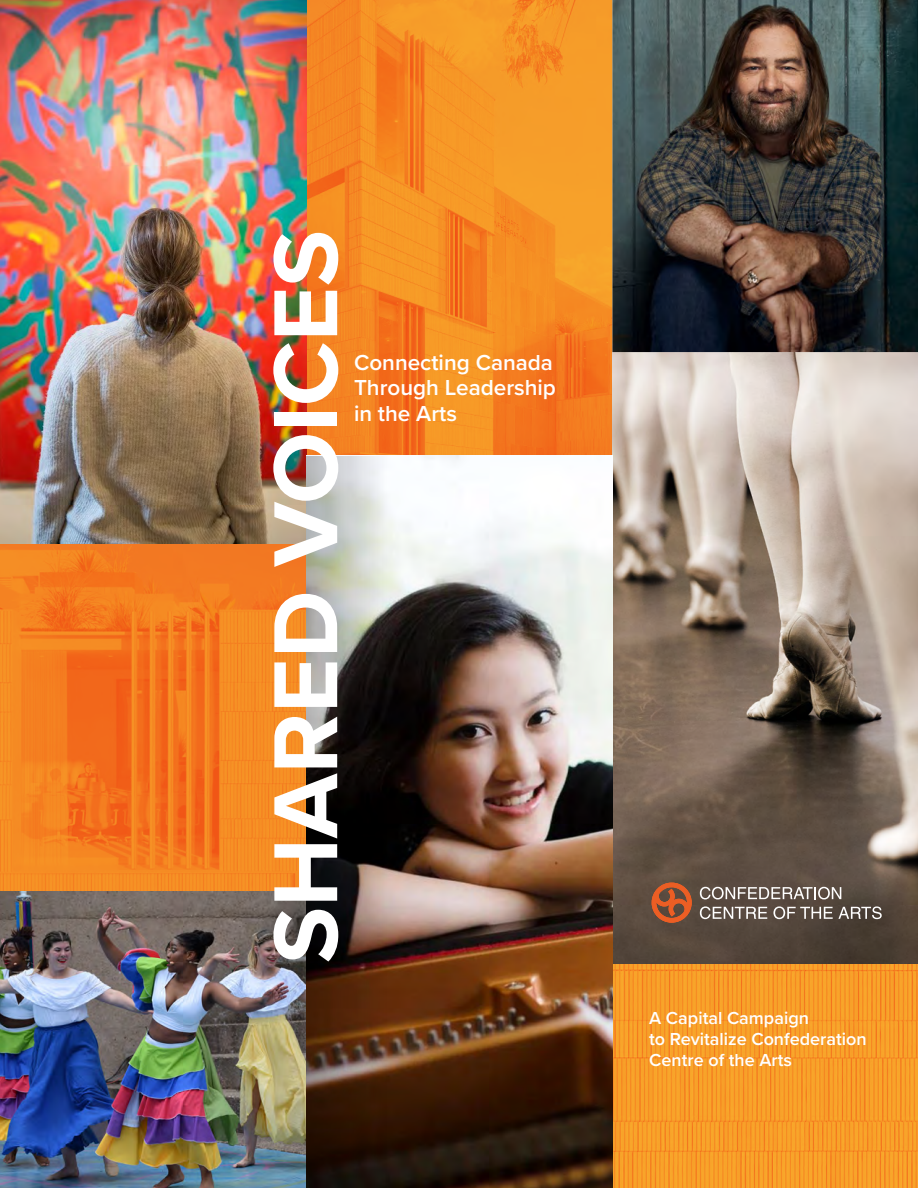
<style>
.page{position:relative;width:918px;height:1188px;background:#fff}
.page>*{position:absolute;margin:0;border:0;box-sizing:border-box;transform-origin:0 0}
.t1{font:700 94.2px "Proxima Nova";color:#fff}
.t2{font:600 22.5px/25.5px "Proxima Nova";color:#fff}
.t3{font:600 18px/21px "Proxima Nova";color:#fff}
</style>
<div class="page">
<img style="left:306px;top:0;width:306px;height:456px">
<img style="left:612px;top:963px;width:306px;height:225px">
<img style="left:0;top:545px;width:306px;height:346px">
<img style="left:612px;top:352px;width:306px;height:611px">
<img style="left:0;top:0;width:306px;height:544px">
<svg style="left:612px;top:0;width:306px;height:352px;background:#3e3e3c"></svg>
<svg style="left:652px;top:883px;width:40px;height:40px;background:#a55430"></svg>
<svg style="left:700px;top:887px;width:141px;height:12px"></svg>
<svg style="left:700px;top:906px;width:67px;height:13px"></svg>
<svg style="left:773px;top:906px;width:109px;height:13px"></svg>
<img style="left:0;top:891px;width:306px;height:297px">
<img style="left:387px;top:456px;width:225px;height:732px">
<img style="left:306px;top:456px;width:81px;height:732px">
<h1 class="t1" style="left:236px;top:963px;width:735px;rotate:-90deg">SHARED VOICES</h1>
<p class="t2" style="left:354px;top:349px;width:204px">Connecting Canada<br>Through Leadership in the Arts</p>
<p class="t3" style="left:649px;top:1007px;width:219px">A Capital Campaign<br>to Revitalize Confederation<br>Centre of the Arts</p>
</div>
